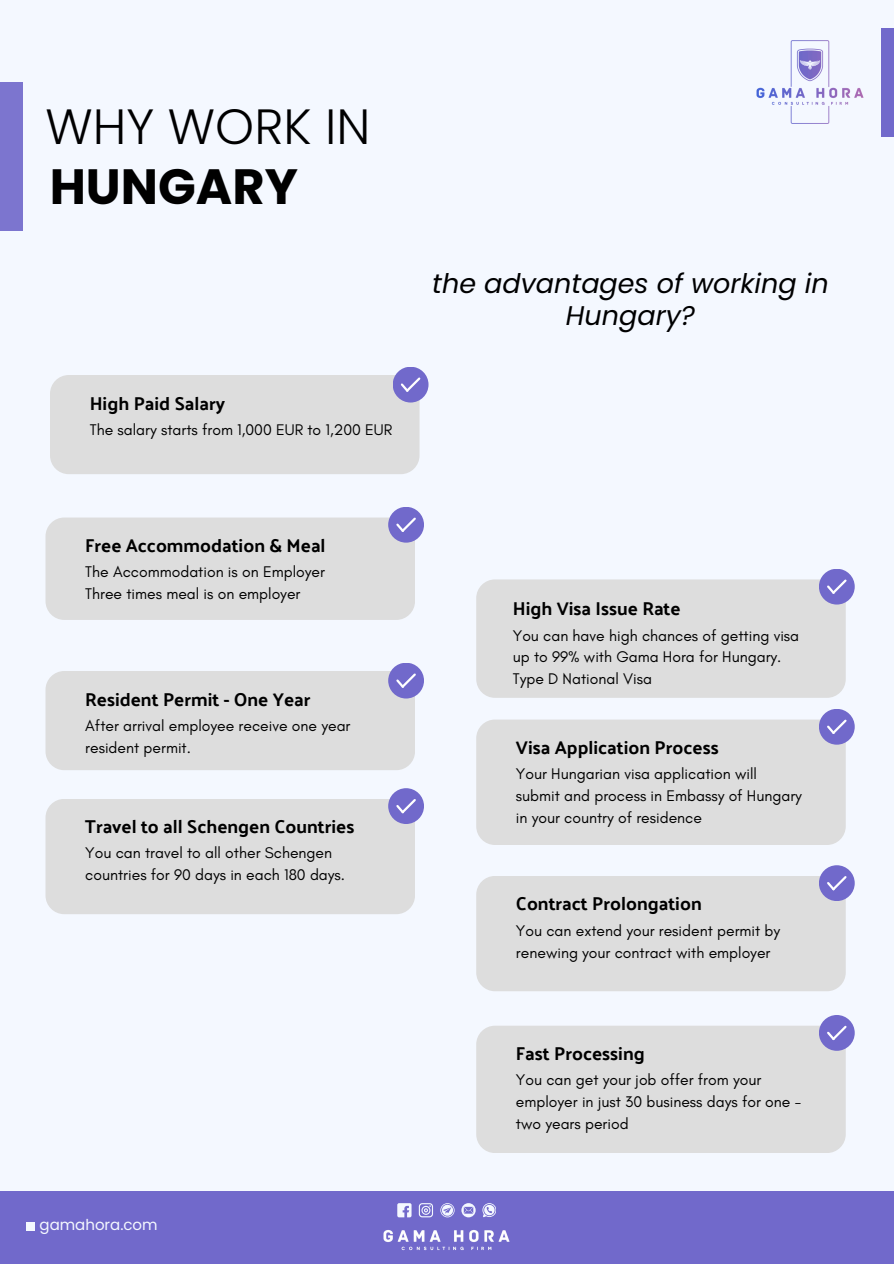
<style>
.page{position:relative;width:894px;height:1264px;background:#fff}
.page>*{position:absolute;margin:0;border:0;box-sizing:border-box;transform-origin:0 0}
.t1{font:300 49.5px "Poppins";color:#000}
.t2{font:700 49.5px "Poppins";color:#000}
.t3{font:italic 27px/31.5px "Poppins";color:#000;text-align:center}
.t4{font:18.6px "Palanquin Dark";color:#000}
.t5{font:15.75px/21.9px "Glacial Indifference";color:#000}
.t6{font:15px "Poppins";color:#f4f8ff}
</style>
<div class="page">
<div style="left:0;top:0;width:893px;height:1263px;background:#f4f8ff"></div>
<div style="left:50px;top:375px;width:369px;height:99px;background:#ddd;border-radius:19px"></div>
<div style="left:392px;top:367px;width:36px;height:35px;background:#7169cb;border-radius:50%"></div>
<svg style="left:401px;top:377px;width:20px;height:15px"></svg>
<div style="left:45px;top:517px;width:370px;height:103px;background:#ddd;border-radius:19px"></div>
<div style="left:388px;top:507px;width:36px;height:35px;background:#7169cb;border-radius:50%"></div>
<svg style="left:396px;top:517px;width:20px;height:15px"></svg>
<div style="left:45px;top:671px;width:370px;height:99px;background:#ddd;border-radius:19px"></div>
<div style="left:388px;top:662px;width:36px;height:36px;background:#7169cb;border-radius:50%"></div>
<svg style="left:396px;top:673px;width:20px;height:15px"></svg>
<div style="left:476px;top:579px;width:369px;height:118px;background:#ddd;border-radius:19px"></div>
<div style="left:818px;top:568px;width:36px;height:36px;background:#7169cb;border-radius:50%"></div>
<svg style="left:827px;top:579px;width:20px;height:15px"></svg>
<div style="left:476px;top:719px;width:369px;height:126px;background:#ddd;border-radius:19px"></div>
<div style="left:818px;top:709px;width:36px;height:35px;background:#7169cb;border-radius:50%"></div>
<svg style="left:827px;top:719px;width:20px;height:15px"></svg>
<div style="left:476px;top:876px;width:369px;height:115px;background:#ddd;border-radius:19px"></div>
<div style="left:818px;top:865px;width:36px;height:36px;background:#7169cb;border-radius:50%"></div>
<svg style="left:827px;top:876px;width:20px;height:15px"></svg>
<div style="left:45px;top:799px;width:370px;height:115px;background:#ddd;border-radius:19px"></div>
<div style="left:388px;top:788px;width:36px;height:36px;background:#7169cb;border-radius:50%"></div>
<svg style="left:396px;top:799px;width:20px;height:15px"></svg>
<div style="left:476px;top:1025px;width:369px;height:127px;background:#ddd;border-radius:19px"></div>
<div style="left:818px;top:1014px;width:36px;height:36px;background:#7169cb;border-radius:50%"></div>
<svg style="left:827px;top:1025px;width:20px;height:16px"></svg>
<div style="left:0;top:82px;width:23px;height:148px;background:#7c75cf"></div>
<img style="left:756px;top:40px;width:108px;height:84px">
<div style="left:881px;top:28px;width:12px;height:108px;background:#7169cb"></div>
<div style="left:0;top:1190px;width:893px;height:73px;background:#7169cb"></div>
<img style="left:383px;top:1230px;width:127px;height:21px">
<svg style="left:397px;top:1203px;width:14px;height:14px"></svg>
<svg style="left:418px;top:1203px;width:15px;height:14px"></svg>
<svg style="left:440px;top:1203px;width:14px;height:14px"></svg>
<svg style="left:461px;top:1203px;width:14px;height:14px"></svg>
<svg style="left:482px;top:1203px;width:14px;height:14px"></svg>
<div style="left:26px;top:1221px;width:8px;height:9px;background:#f4f8ff"></div>
<p class="t1" style="left:45px;top:92px;width:326px">WHY WORK IN</p>
<p class="t2" style="left:50px;top:152px;width:249px">HUNGARY</p>
<p class="t4" style="left:90px;top:392px;width:137px">High Paid Salary</p>
<p class="t5" style="left:90px;top:418px;width:304px">The salary starts from 1,000 EUR to 1,200 EUR</p>
<h3 class="t4" style="left:85px;top:534px;width:242px">Free Accommodation &amp; Meal</h3>
<h2 class="t5" style="left:85px;top:560px;width:241px">The Accommodation is on Employer</h2>
<h1 class="t5" style="left:85px;top:582px;width:217px">Three times meal is on employer</h1>
<p class="t4" style="left:85px;top:688px;width:226px">Resident Permit - One Year</p>
<p class="t5" style="left:85px;top:714px;width:267px">After arrival employee receive one year resident permit.</p>
<p class="t4" style="left:85px;top:816px;width:270px">Travel to all Schengen Countries</p>
<p class="t5" style="left:85px;top:842px;width:261px">You can travel to all other Schengen countries for 90 days in each 180 days.</p>
<p class="t6" style="left:40px;top:1214px;width:120px">gamahora.com</p>
<h4 class="t3" style="left:432px;top:268px;width:398px">the advantages of working in<br>Hungary?</h4>
<p class="t4" style="left:512px;top:598px;width:169px">High Visa Issue Rate</p>
<h4 class="t5" style="left:512px;top:624px;width:288px">You can have high chances of getting visa up to 99% with Gama Hora for Hungary.</h4>
<p class="t5" style="left:512px;top:668px;width:141px">Type D National Visa</p>
<h4 class="t4" style="left:516px;top:736px;width:204px">Visa Application Process</h4>
<p class="t5" style="left:516px;top:762px;width:287px">Your Hungarian visa application will submit and process in Embassy of Hungary in your country of residence</p>
<p class="t4" style="left:516px;top:893px;width:187px">Contract Prolongation</p>
<p class="t5" style="left:516px;top:919px;width:266px">You can extend your resident permit by renewing your contract with employer</p>
<p class="t4" style="left:516px;top:1042px;width:130px">Fast Processing</p>
<h4 class="t5" style="left:516px;top:1068px;width:286px">You can get your job offer from your employer in just 30 business days for one - two years period</h4>
</div>
